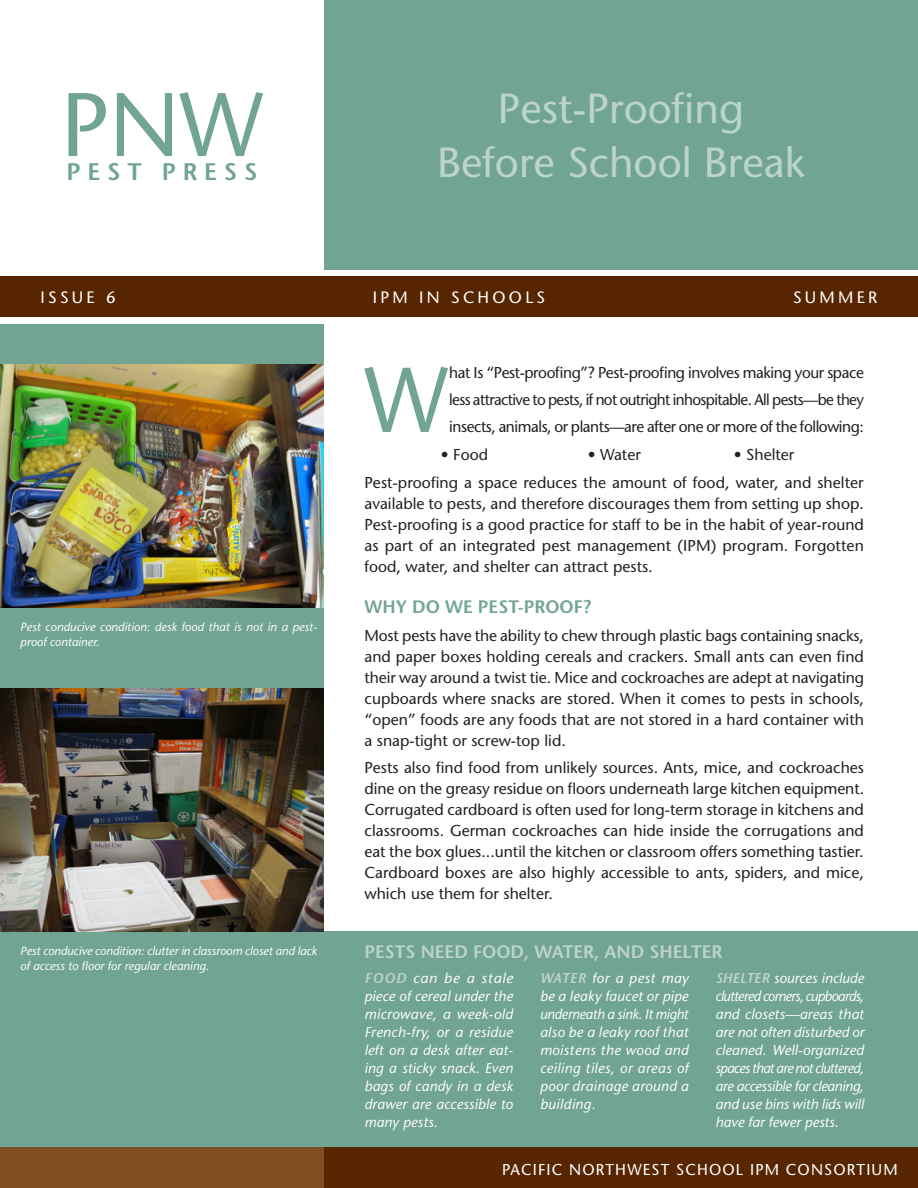
<style>
.page{position:relative;width:918px;height:1188px;background:#fff}
.page>*{position:absolute;margin:0;border:0;box-sizing:border-box;transform-origin:0 0}
.Body{font:500 91.8px "Stone Sans Std";color:#71a492}
.t1{font:500 90px "Stone Sans Std";color:#71a492}
.t2{font:500 42px/54px "Stone Sans Std";color:#bdd4cb;text-align:center}
.t3{font:600 24px "Stone Sans Std";letter-spacing:.28em;color:#71a492}
.Body-2{font:600 18px "Stone Sans Std";color:#bdd4cb}
.Body-3{font:600 18px "Stone Sans Std";color:#71a492}
.t4{font:500 16.5px "Stone Sans Std";letter-spacing:.2em;color:#fff}
.Body-4{font:500 15.75px/21px "Stone Sans Std";color:#231f20;text-align:justify}
.Body-5{font:500 15.75px "Stone Sans Std";letter-spacing:.075em;color:#fff}
.Body-6{font:italic 500 14.25px/18px "Stone Sans Std";letter-spacing:.01em;color:#fff;text-align:justify}
.Body-7{font:italic 500 14.25px/18px "Stone Sans Std";letter-spacing:.01em;color:#fff;text-align:justify;scale:1.04 1}
.Body-8{font:italic 500 12px/15px "Stone Sans Std";color:#fff}
.s1{font-weight:600;color:#bdd4cb}
</style>
<div class="page">
<div style="left:0;top:277px;width:918px;height:40px;background:#572500"></div>
<div style="left:0;top:324px;width:324px;height:824px;background:#71a492"></div>
<div style="left:324px;top:1148px;width:594px;height:40px;background:#572500"></div>
<div style="left:0;top:1148px;width:324px;height:40px;background:#7f4f22"></div>
<div style="left:324px;top:0;width:594px;height:270px;background:#71a492"></div>
<div style="left:324px;top:932px;width:594px;height:216px;background:#71a492"></div>
<img style="left:0;top:364px;width:324px;height:244px">
<img style="left:0;top:688px;width:324px;height:244px">
<p class="t1" style="left:61px;top:71px;width:204px">PNW</p>
<p class="t3" style="left:67px;top:157px;width:192px">PEST PRESS</p>
<p class="t2" style="left:437px;top:82px;width:369px">Pest-Proofing<br>Before School Break</p>
<p class="t4" style="left:40px;top:288px;width:77px">ISSUE 6</p>
<p class="t4" style="left:373px;top:288px;width:174px">IPM IN SCHOOLS</p>
<p class="t4" style="left:793px;top:288px;width:86px">SUMMER</p>
<p class="Body-8" style="left:20px;top:620px;width:298px">Pest conducive condition: desk food that is not in a pest&shy;proof container.</p>
<p class="Body-8" style="left:20px;top:944px;width:298px">Pest conducive condition: clutter in classroom closet and lack of access to floor for regular cleaning.</p>
<p class="Body" style="left:364px;top:345px;width:85px">W</p>
<p class="Body-4" style="left:449px;top:359px;width:416px;line-height:27px">hat Is “Pest-proofing”? Pest-proofing involves making your space less attractive to pests, if not outright inhospitable. All pests—be they insects, animals, or plants—are after one or more of the following:</p>
<p class="Body-4" style="left:441px;top:444px;width:49px">• Food</p>
<p class="Body-4" style="left:588px;top:444px;width:55px">• Water</p>
<p class="Body-4" style="left:734px;top:444px;width:62px">• Shelter</p>
<p class="Body-4" style="left:364px;top:472px;width:501px">Pest-proofing a space reduces the amount of food, water, and shelter available to pests, and therefore discourages them from setting up shop.<br>Pest-proofing is a good practice for staff to be in the habit of year-round as part of an integrated pest management (IPM) program. Forgotten food, water, and shelter can attract pests.</p>
<p class="Body-3" style="left:364px;top:596px;width:228px">WHY DO WE PEST-PROOF?</p>
<p class="Body-4" style="left:364px;top:625px;width:501px">Most pests have the ability to chew through plastic bags containing snacks, and paper boxes holding cereals and crackers. Small ants can even find their way around a twist tie. Mice and cockroaches are adept at navigating cupboards where snacks are stored. When it comes to pests in schools, “open” foods are any foods that are not stored in a hard container with a snap-tight or screw-top lid.</p>
<p class="Body-4" style="left:364px;top:757px;width:501px">Pests also find food from unlikely sources. Ants, mice, and cockroaches dine on the greasy residue on floors underneath large kitchen equipment.<br>Corrugated cardboard is often used for long-term storage in kitchens and classrooms. German cockroaches can hide inside the corrugations and eat the box glues...until the kitchen or classroom offers something tastier.<br>Cardboard boxes are also highly accessible to ants, spiders, and mice, which use them for shelter.</p>
<p class="Body-2" style="left:364px;top:941px;width:360px">PESTS NEED FOOD, WATER, AND SHELTER</p>
<p class="Body-7" style="left:364px;top:969px;width:144px"><span class="s1">FOOD</span> can be a stale piece of cereal under the microwave, a week-old French-fry, or a residue left on a desk after eat&shy;ing a sticky snack. Even bags of candy in a desk drawer are accessible to many pests.</p>
<p class="Body-6" style="left:540px;top:969px;width:150px"><span class="s1">WATER</span> for a pest may be a leaky faucet or pipe underneath a sink. It might also be a leaky roof that moistens the wood and ceiling tiles, or areas of poor drainage around a building.</p>
<p class="Body-6" style="left:716px;top:969px;width:150px"><span class="s1">SHELTER</span> sources include cluttered corners, cupboards, and closets—areas that are not often disturbed or cleaned. Well-organized spaces that are not cluttered, are accessible for cleaning, and use bins with lids will have far fewer pests.</p>
<p class="Body-5" style="left:502px;top:1160px;width:397px">PACIFIC NORTHWEST SCHOOL IPM CONSORTIUM</p>
</div>
